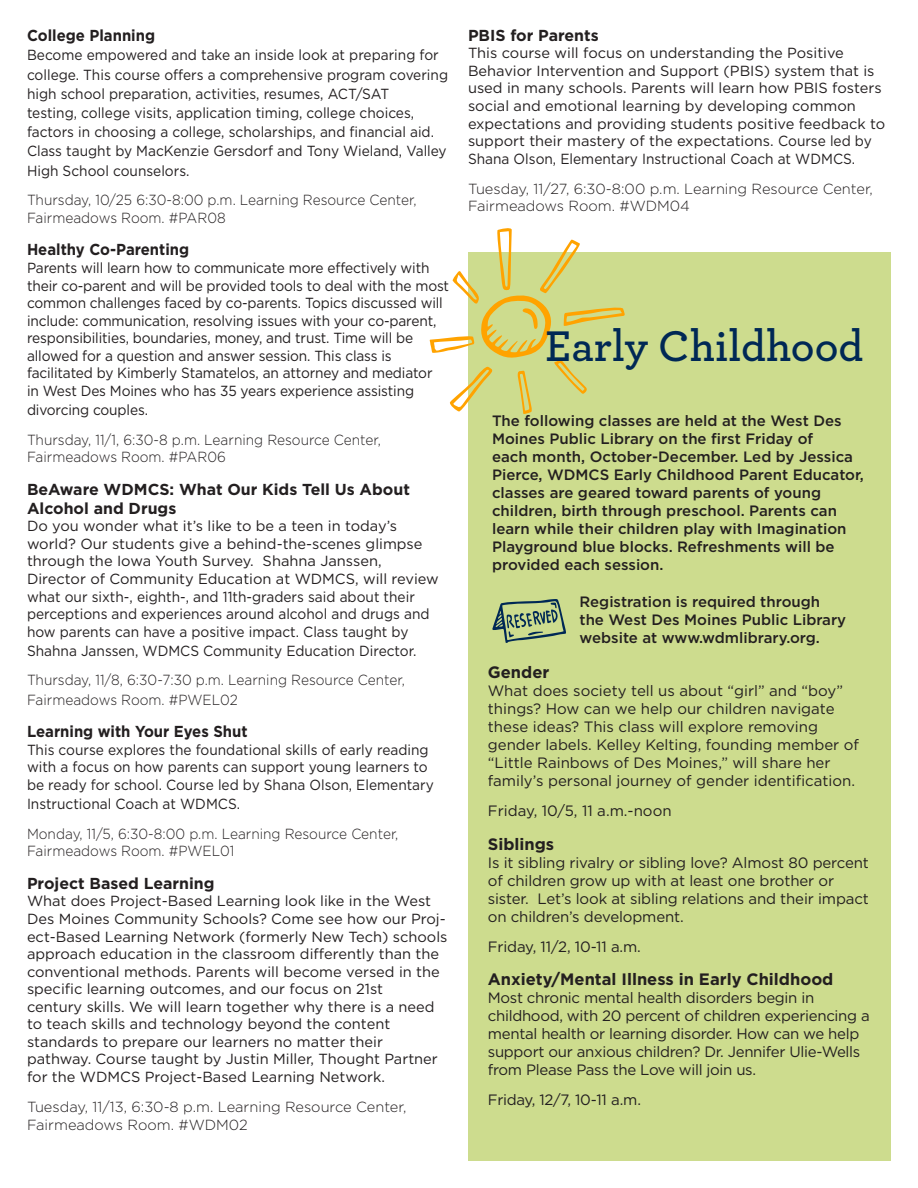
<style>
.page{position:relative;width:918px;height:1188px;background:#fff}
.page>*{position:absolute;margin:0;border:0;box-sizing:border-box;transform-origin:0 0}
.t1{font:600 45px "Archer";color:#002855}
.t2{font:700 16.5px "Gotham";color:#231f20}
.t3{font:700 15.9px/19px "Gotham";color:#231f20}
.t4{font:700 15.9px "Gotham";color:#231f20;scale:.94 1}
.t5{font:15px/18px "Gotham";letter-spacing:-.01em;color:#231f20}
.t6{font:500 15px/18px "Gotham";color:#231f20}
.t7{font:14.7px/17.5px "Gotham";color:#231f20}
.t8{font:14.7px/17.5px "Gotham";color:#231f20;scale:.94 1}
.t9{font:300 14.7px/17.5px "Gotham";color:#231f20;scale:.94 1}
.t10{font:300 14.7px/17.5px "Gotham";color:#231f20}
</style>
<div class="page">
<div style="left:468px;top:253px;width:423px;height:908px;background:#cddc8e"></div>
<svg style="left:429px;top:228px;width:197px;height:186px"></svg>
<svg style="left:492px;top:599px;width:74px;height:44px"></svg>
<p class="t4" style="left:27px;top:25px;width:138px">College Planning</p>
<p class="t8" style="left:27px;top:45px;width:449px;line-height:19.2px">Become empowered and take an inside look at preparing for college. This course offers a comprehensive program covering high school preparation, activities, resumes, ACT/SAT<br>testing, college visits, application timing, college choices, factors in choosing a college, scholarships, and financial aid.<br>Class taught by MacKenzie Gersdorf and Tony Wieland, Valley High School counselors.</p>
<p class="t9" style="left:27px;top:191px;width:416px">Thursday, 10/25 6:30-8:00 p.m. Learning Resource Center,<br>Fairmeadows Room. #PAR08</p>
<p class="t4" style="left:27px;top:239px;width:174px">Healthy Co-Parenting</p>
<p class="t8" style="left:27px;top:259px;width:451px">Parents will learn how to communicate more effectively with their co-parent and will be provided tools to deal with the most common challenges faced by co-parents. Topics discussed will include: communication, resolving issues with your co-parent, responsibilities, boundaries, money, and trust. Time will be allowed for a question and answer session. This class is</p>
<p class="t8" style="left:27px;top:364px;width:433px">facilitated by Kimberly Stamatelos, an attorney and mediator in West Des Moines who has 35 years experience assisting</p>
<p class="t8" style="left:27px;top:401px;width:130px">divorcing couples.</p>
<p class="t9" style="left:27px;top:430px;width:378px">Thursday, 11/1, 6:30-8 p.m. Learning Resource Center,<br>Fairmeadows Room. #PAR06</p>
<p class="t3" style="left:27px;top:479px;width:384px">BeAware WDMCS: What Our Kids Tell Us About<br>Alcohol and Drugs</p>
<p class="t7" style="left:27px;top:517px;width:413px">Do you wonder what it’s like to be a teen in today’s world? Our students give a behind-the-scenes glimpse through the Iowa Youth Survey. Shahna Janssen, Director of Community Education at WDMCS, will review what our sixth-, eighth-, and 11th-graders said about their perceptions and experiences around alcohol and drugs and how parents can have a positive impact. Class taught by</p>
<p class="t8" style="left:27px;top:642px;width:416px">Shahna Janssen, WDMCS Community Education Director.</p>
<p class="t9" style="left:27px;top:670px;width:404px;line-height:19.2px">Thursday, 11/8, 6:30-7:30 p.m. Learning Resource Center,<br>Fairmeadows Room. #PWEL02</p>
<p class="t4" style="left:27px;top:721px;width:236px">Learning with Your Eyes Shut</p>
<p class="t8" style="left:27px;top:741px;width:434px">This course explores the foundational skills of early reading with a focus on how parents can support young learners to be ready for school. Course led by Shana Olson, Elementary</p>
<p class="t8" style="left:27px;top:795px;width:228px">Instructional Coach at WDMCS.</p>
<p class="t9" style="left:27px;top:824px;width:397px">Monday, 11/5, 6:30-8:00 p.m. Learning Resource Center,<br>Fairmeadows Room. #PWEL01</p>
<p class="t3" style="left:27px;top:874px;width:189px">Project Based Learning</p>
<p class="t7" style="left:27px;top:892px;width:422px">What does Project-Based Learning look like in the West Des Moines Community Schools? Come see how our Proj&shy;ect-Based Learning Network (formerly New Tech) schools approach education in the classroom differently than the conventional methods. Parents will become versed in the specific learning outcomes, and our focus on 21st</p>
<p class="t7" style="left:27px;top:997px;width:412px">century skills. We will learn together why there is a need to teach skills and technology beyond the content standards to prepare our learners no matter their pathway. Course taught by Justin Miller, Thought Partner for the WDMCS Project-Based Learning Network.</p>
<p class="t10" style="left:27px;top:1098px;width:381px">Tuesday, 11/13, 6:30-8 p.m. Learning Resource Center,<br>Fairmeadows Room. #WDM02</p>
<p class="t3" style="left:468px;top:26px;width:132px">PBIS for Parents</p>
<p class="t7" style="left:468px;top:44px;width:419px">This course will focus on understanding the Positive Behavior Intervention and Support (PBIS) system that is used in many schools. Parents will learn how PBIS fosters social and emotional learning by developing common expectations and providing students positive feedback to support their mastery of the expectations. Course led by Shana Olson, Elementary Instructional Coach at WDMCS.</p>
<p class="t10" style="left:468px;top:179px;width:406px">Tuesday, 11/27, 6:30-8:00 p.m. Learning Resource Center,<br>Fairmeadows Room. #WDM04</p>
<p class="t1" style="left:545px;top:312px;width:320px">Early Childhood</p>
<p class="t6" style="left:492px;top:411px;width:373px">The following classes are held at the West Des Moines Public Library on the first Friday of<br>each month, October-December. Led by Jessica Pierce, WDMCS Early Childhood Parent Educator, classes are geared toward parents of young children, birth through preschool. Parents can learn while their children play with Imagination Playground blue blocks. Refreshments will be provided each session.</p>
<p class="t6" style="left:580px;top:593px;width:268px">Registration is required through the West Des Moines Public Library website at www.wdmlibrary.org.</p>
<p class="t2" style="left:488px;top:662px;width:63px">Gender</p>
<p class="t5" style="left:488px;top:682px;width:373px">What does society tell us about “girl” and “boy” things? How can we help our children navigate these ideas? This class will explore removing gender labels. Kelley Kelting, founding member of “Little Rainbows of Des Moines,” will share her family’s personal journey of gender identification.</p>
<p class="t5" style="left:488px;top:802px;width:185px">Friday, 10/5, 11 a.m.-noon</p>
<p class="t2" style="left:488px;top:833px;width:68px">Siblings</p>
<p class="t5" style="left:488px;top:853px;width:383px">Is it sibling rivalry or sibling love? Almost 80 percent of children grow up with at least one brother or sister. Let’s look at sibling relations and their impact on children’s development.</p>
<p class="t5" style="left:488px;top:937px;width:155px">Friday, 11/2, 10-11 a.m.</p>
<p class="t2" style="left:488px;top:968px;width:347px">Anxiety/Mental Illness in Early Childhood</p>
<p class="t5" style="left:488px;top:988px;width:383px">Most chronic mental health disorders begin in childhood, with 20 percent of children experiencing a mental health or learning disorder. How can we help support our anxious children? Dr. Jennifer Ulie-Wells from Please Pass the Love will join us.</p>
<p class="t5" style="left:488px;top:1090px;width:155px">Friday, 12/7, 10-11 a.m.</p>
</div>
